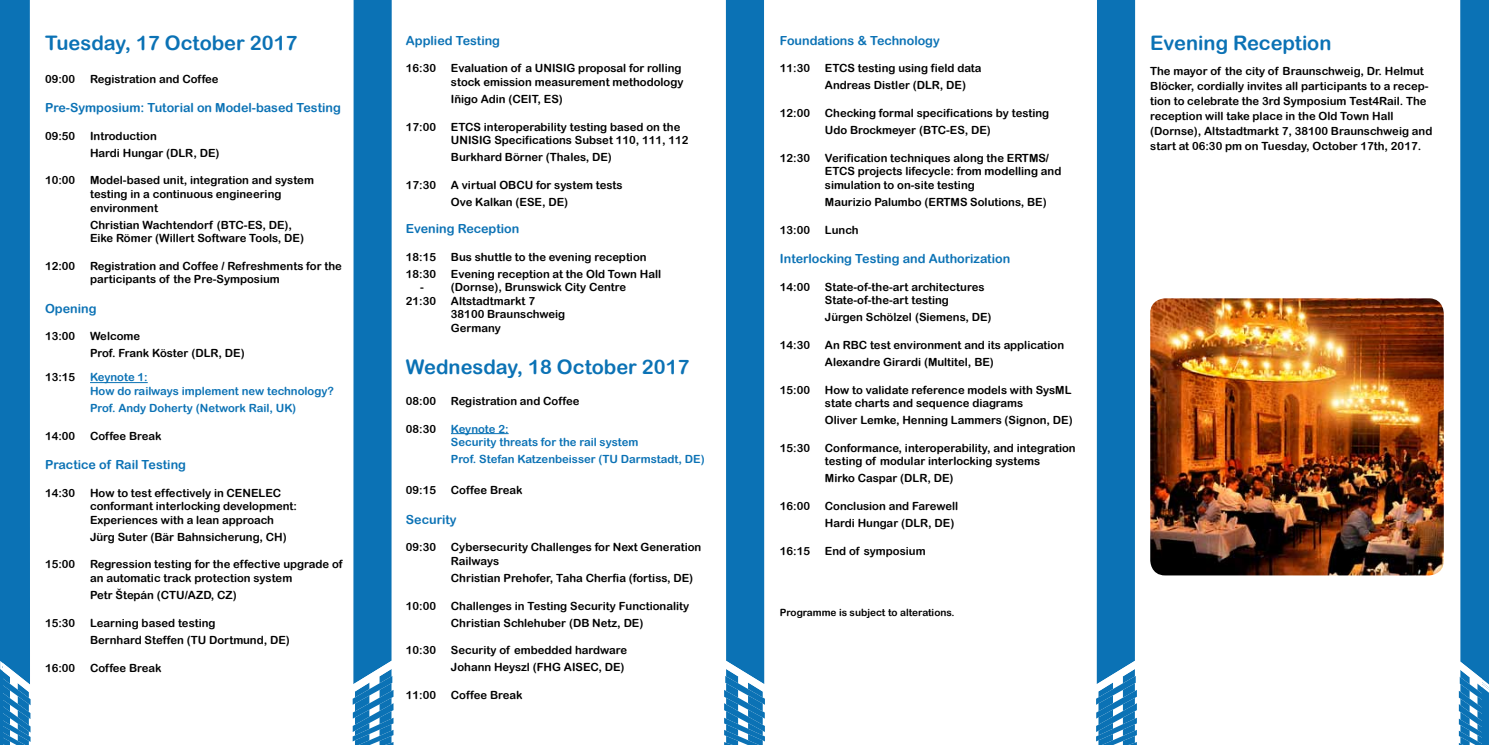
<style>
.page{position:relative;width:1489px;height:745px;background:#fff}
.page>*{position:absolute;margin:0;border:0;box-sizing:border-box;transform-origin:0 0}
.t1{font:20px "Arial Rounded MT Bold";color:#0b72b5}
.t2{font:12.5px "Arial Rounded MT Bold";color:#0b72b5}
.t3{font:11.25px/13.5px "Arial Rounded MT Bold";color:#000}
.t4{font:11.25px/13.5px "Arial Rounded MT Bold";color:#0b72b5}
.t5{font:10px "Arial Rounded MT Bold";color:#000}
</style>
<div class="page">
<svg style="left:1096px;top:0;width:40px;height:744px;background:#1c7cba"></svg>
<svg style="left:724px;top:0;width:41px;height:744px;background:#217fbb"></svg>
<svg style="left:352px;top:0;width:41px;height:744px;background:#217fbb"></svg>
<svg style="left:1458px;top:0;width:30px;height:744px"></svg>
<svg style="left:0;top:0;width:106px;height:744px"></svg>
<hr style="left:90px;top:382px;width:58px;height:1px;background:#0b72b5">
<hr style="left:451px;top:433px;width:57px;height:1px;background:#0b72b5">
<img style="left:1150px;top:298px;width:293px;height:277px">
<h1 class="t1" style="left:45px;top:31px;width:254px">Tuesday, 17 October 2017</h1>
<p class="t3" style="left:45px;top:72px;width:32px">09:00</p>
<p class="t3" style="left:90px;top:72px;width:130px">Registration and Coffee</p>
<p class="t2" style="left:45px;top:100px;width:297px">Pre-Symposium: Tutorial on Model-based Testing</p>
<p class="t3" style="left:45px;top:129px;width:32px">09:50</p>
<p class="t3" style="left:90px;top:127px;width:131px;line-height:17px">Introduction<br>Hardi Hungar (DLR, DE)</p>
<p class="t3" style="left:45px;top:173px;width:32px">10:00</p>
<p class="t3" style="left:90px;top:173px;width:225px">Model-based unit, integration and system testing in a continuous engineering environment</p>
<p class="t3" style="left:90px;top:217px;width:215px">Christian Wachtendorf (BTC-ES, DE),<br>Eike Römer (Willert Software Tools, DE)</p>
<p class="t3" style="left:45px;top:259px;width:32px">12:00</p>
<p class="t3" style="left:90px;top:259px;width:253px">Registration and Coffee / Refreshments for the participants of the Pre-Symposium</p>
<p class="t2" style="left:45px;top:300px;width:53px">Opening</p>
<p class="t3" style="left:45px;top:329px;width:32px">13:00</p>
<p class="t3" style="left:90px;top:327px;width:156px;line-height:17px">Welcome<br>Prof. Frank Köster (DLR, DE)</p>
<p class="t3" style="left:45px;top:370px;width:32px">13:15</p>
<p class="t4" style="left:90px;top:370px;width:245px">Keynote 1:<br>How do railways implement new technology?</p>
<p class="t4" style="left:90px;top:401px;width:208px">Prof. Andy Doherty (Network Rail, UK)</p>
<p class="t3" style="left:45px;top:428px;width:32px">14:00</p>
<p class="t3" style="left:90px;top:428px;width:73px">Coffee Break</p>
<p class="t2" style="left:45px;top:457px;width:142px">Practice of Rail Testing</p>
<p class="t3" style="left:45px;top:485px;width:32px">14:30</p>
<p class="t3" style="left:90px;top:485px;width:208px">How to test effectively in CENELEC conformant interlocking development:<br>Experiences with a lean approach</p>
<p class="t3" style="left:90px;top:529px;width:198px">Jürg Suter (Bär Bahnsicherung, CH)</p>
<p class="t3" style="left:45px;top:557px;width:32px">15:00</p>
<p class="t3" style="left:90px;top:557px;width:254px">Regression testing for the effective upgrade of an automatic track protection system</p>
<p class="t3" style="left:90px;top:587px;width:148px">Petr Štepán (CTU/AZD, CZ)</p>
<p class="t3" style="left:45px;top:615px;width:32px">15:30</p>
<p class="t3" style="left:90px;top:613px;width:201px;line-height:17px">Learning based testing<br>Bernhard Steffen (TU Dortmund, DE)</p>
<p class="t3" style="left:45px;top:660px;width:32px">16:00</p>
<p class="t3" style="left:90px;top:660px;width:73px">Coffee Break</p>
<p class="t2" style="left:406px;top:33px;width:96px">Applied Testing</p>
<p class="t3" style="left:406px;top:61px;width:32px">16:30</p>
<p class="t3" style="left:451px;top:61px;width:234px">Evaluation of a UNISIG proposal for rolling stock emission measurement methodology</p>
<p class="t3" style="left:451px;top:92px;width:113px">Iñigo Adin (CEIT, ES)</p>
<p class="t3" style="left:406px;top:120px;width:32px">17:00</p>
<p class="t3" style="left:451px;top:120px;width:239px">ETCS interoperability testing based on the<br>UNISIG Specifications Subset 110, 111, 112</p>
<p class="t3" style="left:451px;top:150px;width:162px">Burkhard Börner (Thales, DE)</p>
<p class="t3" style="left:406px;top:178px;width:32px">17:30</p>
<p class="t3" style="left:451px;top:176px;width:173px;line-height:17px">A virtual OBCU for system tests<br>Ove Kalkan (ESE, DE)</p>
<p class="t2" style="left:406px;top:221px;width:115px">Evening Reception</p>
<p class="t3" style="left:406px;top:249px;width:32px">18:15</p>
<p class="t3" style="left:451px;top:249px;width:197px">Bus shuttle to the evening reception</p>
<p class="t3" style="left:406px;top:266px;width:32px">18:30</p>
<p class="t3" style="left:451px;top:266px;width:212px">Evening reception at the Old Town Hall</p>
<p class="t3" style="left:420px;top:280px;width:5px">-</p>
<p class="t3" style="left:451px;top:280px;width:177px">(Dornse), Brunswick City Centre</p>
<p class="t3" style="left:406px;top:293px;width:32px">21:30</p>
<p class="t3" style="left:451px;top:293px;width:116px">Altstadtmarkt 7<br>38100 Braunschweig<br>Germany</p>
<h1 class="t1" style="left:406px;top:354px;width:285px">Wednesday, 18 October 2017</h1>
<p class="t3" style="left:406px;top:393px;width:32px">08:00</p>
<p class="t3" style="left:451px;top:393px;width:130px">Registration and Coffee</p>
<p class="t3" style="left:406px;top:421px;width:32px">08:30</p>
<p class="t4" style="left:451px;top:421px;width:189px">Keynote 2:<br>Security threats for the rail system</p>
<p class="t4" style="left:451px;top:452px;width:255px">Prof. Stefan Katzenbeisser (TU Darmstadt, DE)</p>
<p class="t3" style="left:406px;top:483px;width:32px">09:15</p>
<p class="t3" style="left:451px;top:483px;width:73px">Coffee Break</p>
<p class="t2" style="left:406px;top:511px;width:52px">Security</p>
<p class="t3" style="left:406px;top:540px;width:32px">09:30</p>
<p class="t3" style="left:451px;top:540px;width:252px">Cybersecurity Challenges for Next Generation<br>Railways</p>
<p class="t3" style="left:451px;top:570px;width:244px">Christian Prehofer, Taha Cherfia (fortiss, DE)</p>
<p class="t3" style="left:406px;top:598px;width:32px">10:00</p>
<p class="t3" style="left:451px;top:596px;width:240px;line-height:17px">Challenges in Testing Security Functionality<br>Christian Schlehuber (DB Netz, DE)</p>
<p class="t3" style="left:406px;top:643px;width:32px">10:30</p>
<p class="t3" style="left:451px;top:641px;width:178px;line-height:17px">Security of embedded hardware<br>Johann Heyszl (FHG AISEC, DE)</p>
<p class="t3" style="left:406px;top:687px;width:32px">11:00</p>
<p class="t3" style="left:451px;top:687px;width:73px">Coffee Break</p>
<p class="t2" style="left:780px;top:33px;width:161px">Foundations &amp; Technology</p>
<p class="t3" style="left:780px;top:61px;width:32px">11:30</p>
<p class="t3" style="left:825px;top:60px;width:158px;line-height:17px">ETCS testing using field data<br>Andreas Distler (DLR, DE)</p>
<p class="t3" style="left:780px;top:106px;width:32px">12:00</p>
<p class="t3" style="left:825px;top:104px;width:226px;line-height:17px">Checking formal specifications by testing<br>Udo Brockmeyer (BTC-ES, DE)</p>
<p class="t3" style="left:780px;top:151px;width:32px">12:30</p>
<p class="t3" style="left:825px;top:151px;width:238px">Verification techniques along the ERTMS/<br>ETCS projects lifecycle: from modelling and simulation to on-site testing</p>
<p class="t3" style="left:825px;top:195px;width:223px">Maurizio Palumbo (ERTMS Solutions, BE)</p>
<p class="t3" style="left:780px;top:222px;width:32px">13:00</p>
<p class="t3" style="left:825px;top:222px;width:35px">Lunch</p>
<p class="t2" style="left:780px;top:251px;width:232px">Interlocking Testing and Authorization</p>
<p class="t3" style="left:780px;top:279px;width:32px">14:00</p>
<p class="t3" style="left:825px;top:279px;width:161px">State-of-the-art architectures<br>State-of-the-art testing</p>
<p class="t3" style="left:825px;top:310px;width:168px">Jürgen Schölzel (Siemens, DE)</p>
<p class="t3" style="left:780px;top:338px;width:32px">14:30</p>
<p class="t3" style="left:825px;top:336px;width:241px;line-height:17px">An RBC test environment and its application<br>Alexandre Girardi (Multitel, BE)</p>
<p class="t3" style="left:780px;top:382px;width:32px">15:00</p>
<p class="t3" style="left:825px;top:382px;width:248px">How to validate reference models with SysML state charts and sequence diagrams</p>
<p class="t3" style="left:825px;top:413px;width:249px">Oliver Lemke, Henning Lammers (Signon, DE)</p>
<p class="t3" style="left:780px;top:440px;width:32px">15:30</p>
<p class="t3" style="left:825px;top:440px;width:252px">Conformance, interoperability, and integration testing of modular interlocking systems</p>
<p class="t3" style="left:825px;top:471px;width:130px">Mirko Caspar (DLR, DE)</p>
<p class="t3" style="left:780px;top:499px;width:32px">16:00</p>
<p class="t3" style="left:825px;top:497px;width:135px;line-height:17px">Conclusion and Farewell<br>Hardi Hungar (DLR, DE)</p>
<p class="t3" style="left:780px;top:543px;width:32px">16:15</p>
<p class="t3" style="left:825px;top:543px;width:102px">End of symposium</p>
<p class="t5" style="left:780px;top:606px;width:176px">Programme is subject to alterations.</p>
<h1 class="t1" style="left:1150px;top:31px;width:183px">Evening Reception</h1>
<p class="t3" style="left:1150px;top:63px;width:284px;line-height:15px">The mayor of the city of Braunschweig, Dr. Helmut Blöcker, cordially invites all participants to a recep&shy;tion to celebrate the 3rd Symposium Test4Rail. The reception will take place in the Old Town Hall (Dornse), Altstadtmarkt 7, 38100 Braunschweig and start at 06:30 pm on Tuesday, October 17th, 2017.</p>
</div>
